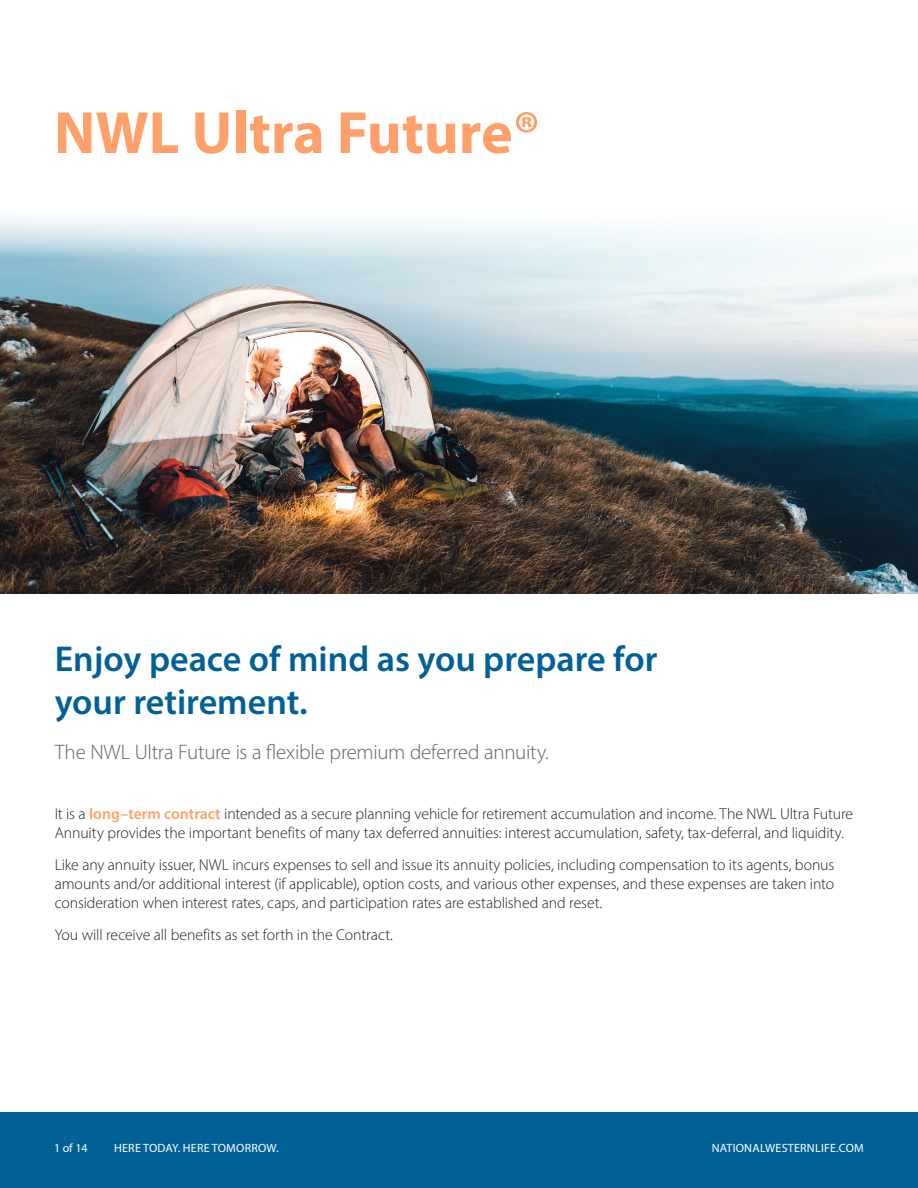
<style>
.page{position:relative;width:918px;height:1188px;background:#fff}
.page>*{position:absolute;margin:0;border:0;box-sizing:border-box;transform-origin:0 0}
.Paragraph_Headline{font:700 60px "Myriad Pro";color:#ffa06a}
.t1{font:600 36px/43.2px "Myriad Pro";color:#016196}
.t2{font:300 21px "Myriad Pro";letter-spacing:-.01em;color:#586670}
.t3{font:300 15.75px/18.9px "Myriad Pro";letter-spacing:-.005em;color:#231f20}
.t4{font:12px "Myriad Pro";letter-spacing:.02em;color:#fff}
.s1{font-weight:600;color:#ffa06a}
</style>
<div class="page">
<img style="left:0;top:217px;width:918px;height:377px">
<div style="left:0;top:1112px;width:918px;height:76px;background:#016197"></div>
<p class="Paragraph_Headline" style="left:54px;top:94px;width:488px">NWL Ultra Future®</p>
<p class="t1" style="left:55px;top:636px;width:604px">Enjoy peace of mind as you prepare for your retirement.</p>
<p class="t2" style="left:55px;top:740px;width:496px">The NWL Ultra Future is a flexible premium deferred annuity.</p>
<p class="t3" style="left:55px;top:804px;width:800px">It is a <span class="s1">long–term contract</span> intended as a secure planning vehicle for retirement accumulation and income. The NWL Ultra Future<br>Annuity provides the important benefits of many tax deferred annuities: interest accumulation, safety, tax-deferral, and liquidity.</p>
<p class="t3" style="left:55px;top:855px;width:781px;text-align:justify">Like any annuity issuer, NWL incurs expenses to sell and issue its annuity policies, including compensation to its agents, bonus amounts and/or additional interest (if applicable), option costs, and various other expenses, and these expenses are taken into consideration when interest rates, caps, and participation rates are established and reset.</p>
<p class="t3" style="left:55px;top:925px;width:340px">You will receive all benefits as set forth in the Contract.</p>
<p class="t4" style="left:54px;top:1141px;width:35px">1 of 14</p>
<p class="t4" style="left:114px;top:1141px;width:166px">HERE TODAY. HERE TOMORROW.</p>
<p class="t4" style="left:712px;top:1141px;width:154px">NATIONALWESTERNLIFE.COM</p>
</div>
